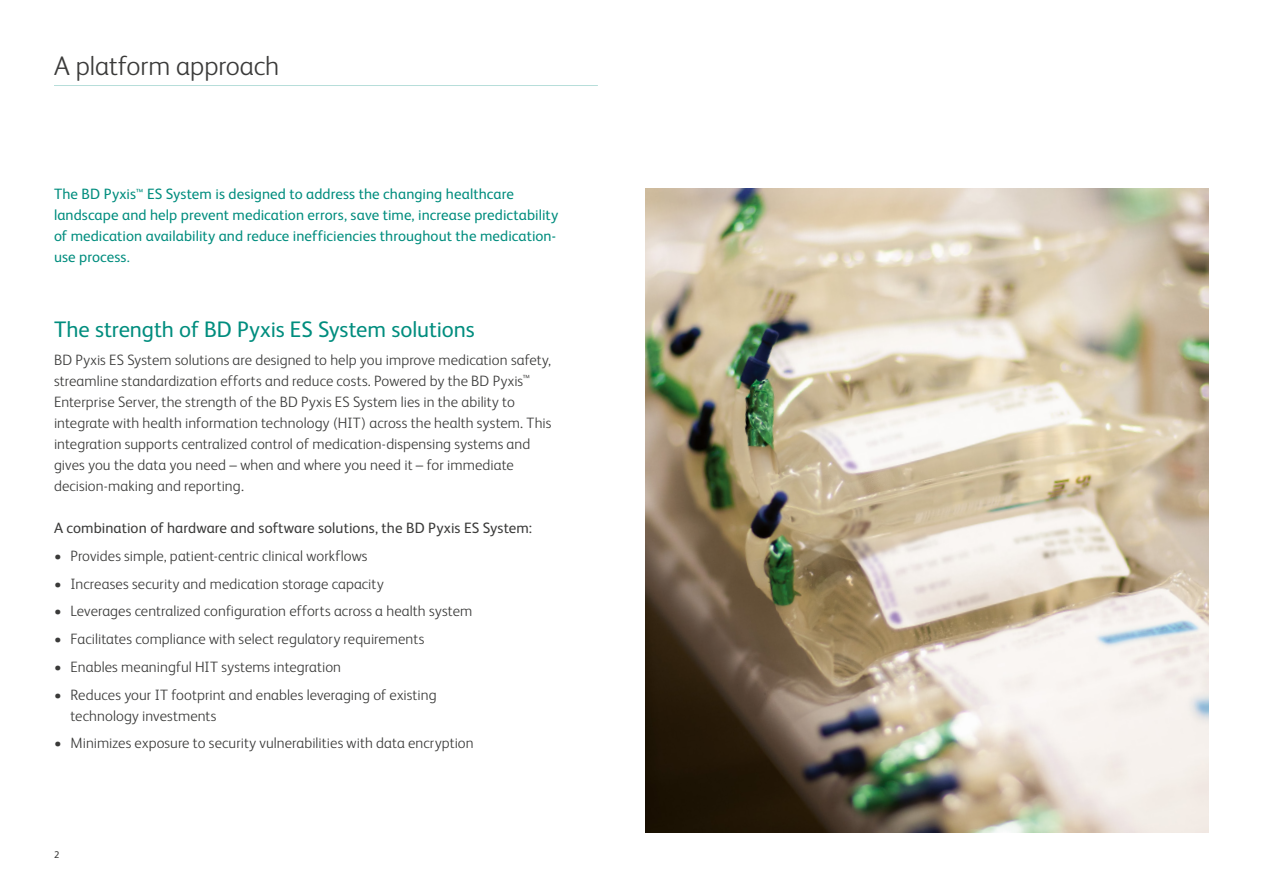
<style>
.page{position:relative;width:1263px;height:893px;background:#fff}
.page>*{position:absolute;margin:0;border:0;box-sizing:border-box;transform-origin:0 0}
.t1{font:300 27px "FS Albert Pro";letter-spacing:-.005em;color:#3a3a39}
.t2{font:22.5px "FS Albert Pro";letter-spacing:-.005em;color:#008d7e}
.t3{font:300 15px/21px "FS Albert Pro";letter-spacing:.005em;color:#3a3a39}
.t4{font:15px/21px "FS Albert Pro";letter-spacing:.005em;color:#008d7e}
.t5{font:15px "FS Albert Pro";letter-spacing:.005em;color:#3a3a39}
.t6{font:9.75px "FS Albert Pro";color:#3a3a39}
</style>
<div class="page">
<hr style="left:54px;top:85px;width:544px;height:1px;background:#b7deda">
<img style="left:645px;top:188px;width:564px;height:644px">
<h1 class="t1" style="left:54px;top:47px;width:227px">A platform approach</h1>
<p class="t4" style="left:54px;top:183px;width:506px">The BD Pyxis<sup>™</sup> ES System is designed to address the changing healthcare landscape and help prevent medication errors, save time, increase predictability of medication availability and reduce inefficiencies throughout the medication&shy;use process.</p>
<h2 class="t2" style="left:54px;top:314px;width:422px">The strength of BD Pyxis ES System solutions</h2>
<p class="t3" style="left:54px;top:349px;width:499px">BD Pyxis ES System solutions are designed to help you improve medication safety, streamline standardization efforts and reduce costs. Powered by the BD Pyxis<sup>™ </sup>Enterprise Server, the strength of the BD Pyxis ES System lies in the ability to integrate with health information technology (HIT) across the health system. This integration supports centralized control of medication-dispensing systems and gives you the data you need – when and where you need it – for immediate decision-making and reporting.</p>
<p class="t5" style="left:54px;top:517px;width:480px">A combination of hardware and software solutions, the BD Pyxis ES System:</p>
<p class="t3" style="left:54px;top:544px;width:315px">• Provides simple, patient-centric clinical workflows</p>
<p class="t3" style="left:54px;top:572px;width:331px">• Increases security and medication storage capacity</p>
<p class="t3" style="left:54px;top:600px;width:420px">• Leverages centralized configuration efforts across a health system</p>
<p class="t3" style="left:54px;top:628px;width:372px">• Facilitates compliance with select regulatory requirements</p>
<p class="t3" style="left:54px;top:655px;width:289px">• Enables meaningful HIT systems integration</p>
<p class="t3" style="left:71px;top:683px;width:368px;text-indent:-16px">• Reduces your IT footprint and enables leveraging of existing technology investments</p>
<p class="t3" style="left:54px;top:732px;width:421px">• Minimizes exposure to security vulnerabilities with data encryption</p>
<p class="t6" style="left:54px;top:848px;width:7px">2</p>
</div>
